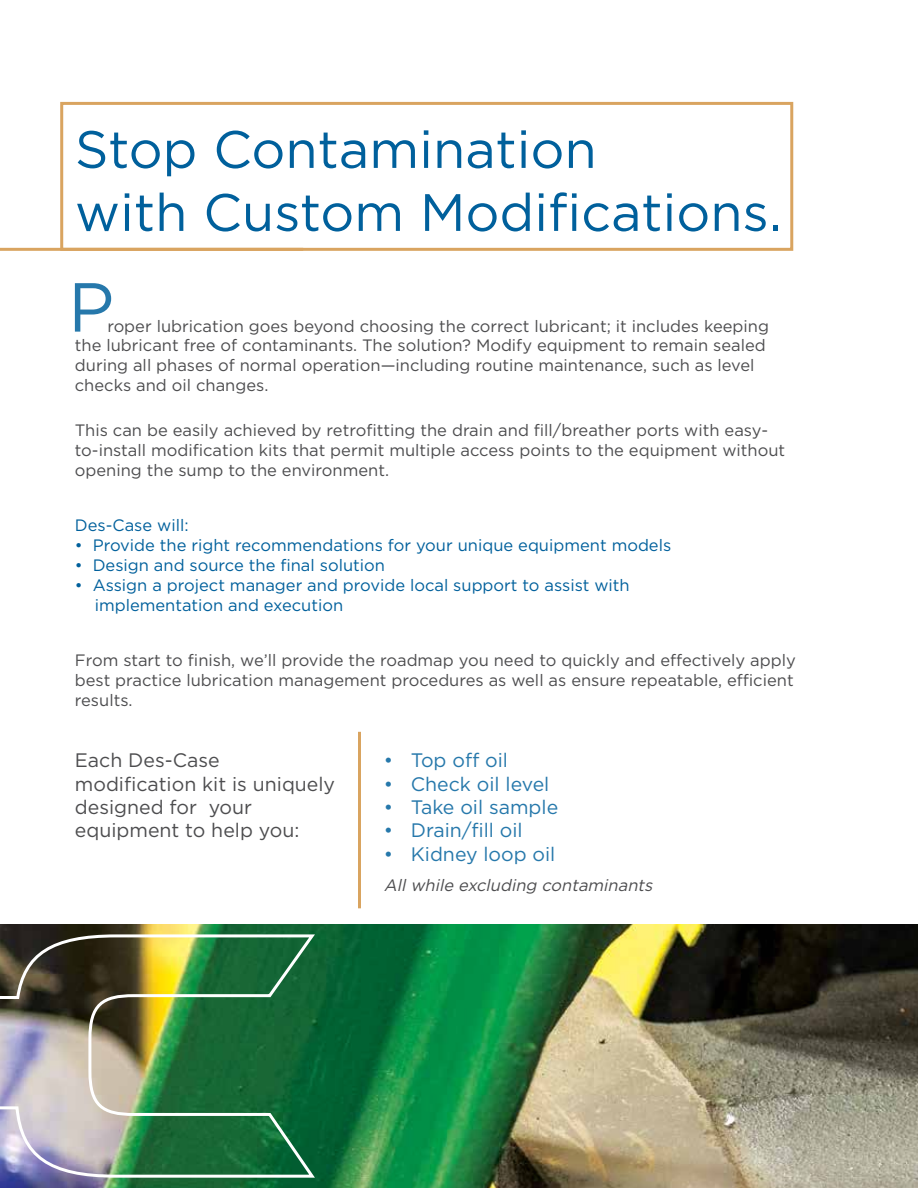
<style>
.page{position:relative;width:918px;height:1188px;background:#fff}
.page>*{position:absolute;margin:0;border:0;box-sizing:border-box;transform-origin:0 0}
.t1{font:69.15px "Gotham";color:#2678ab}
.t2{font:52.5px/63px "Gotham";color:#00609c}
.t3{font:19.5px/23.4px "Gotham";color:#4d4d4f}
.t4{font:19.5px "Gotham";color:#2678ab}
.t5{font:16.5px/19.8px "Gotham";color:#4d4d4f}
.t6{font:16.5px/19.8px "Gotham";color:#00609c}
.t7{font:italic 16.5px "Gotham";color:#4d4d4f}
</style>
<div class="page">
<img style="left:0;top:924px;width:918px;height:264px">
<img style="left:0;top:933px;width:318px;height:246px">
<div style="left:60px;top:102px;width:733px;height:149px;border:3px solid #d9a460"></div>
<hr style="left:0;top:248px;width:303px;height:3px;background:#d9a460">
<hr style="left:358px;top:732px;width:3px;height:176px;background:#d9a460">
<h2 class="t2" style="left:75px;top:117px;width:708px">Stop Contamination<br>with Custom Modifications.</h2>
<h1 class="t1" style="left:68px;top:263px;width:48px">P</h1>
<p class="t5" style="left:75px;top:316px;width:696px;text-indent:32px">roper lubrication goes beyond choosing the correct lubricant; it includes keeping the lubricant free of contaminants. The solution? Modify equipment to remain sealed during all phases of normal operation—including routine maintenance, such as level checks and oil changes.</p>
<p class="t5" style="left:75px;top:420px;width:712px">This can be easily achieved by retrofitting the drain and fill/breather ports with easy&shy;to-install modification kits that permit multiple access points to the equipment without opening the sump to the environment.</p>
<p class="t6" style="left:75px;top:515px;width:115px">Des-Case will:</p>
<p class="t6" style="left:75px;top:535px;width:598px">• Provide the right recommendations for your unique equipment models</p>
<p class="t6" style="left:75px;top:555px;width:312px">• Design and source the final solution</p>
<p class="t6" style="left:95px;top:575px;width:537px;text-indent:-20px">• Assign a project manager and provide local support to assist with implementation and execution</p>
<p class="t5" style="left:75px;top:650px;width:722px">From start to finish, we’ll provide the roadmap you need to quickly and effectively apply best practice lubrication management procedures as well as ensure repeatable, efficient results.</p>
<p class="t3" style="left:75px;top:748px;width:262px">Each Des-Case modification kit is uniquely designed for your equipment to help you:</p>
<p class="t4" style="left:384px;top:748px;width:126px">• Top off oil</p>
<p class="t4" style="left:384px;top:771px;width:167px">• Check oil level</p>
<p class="t4" style="left:384px;top:795px;width:176px">• Take oil sample</p>
<p class="t4" style="left:384px;top:818px;width:140px">• Drain/fill oil</p>
<p class="t4" style="left:384px;top:841px;width:173px">• Kidney loop oil</p>
<p class="t7" style="left:384px;top:874px;width:274px">Allwhile excluding contaminants</p>
</div>
